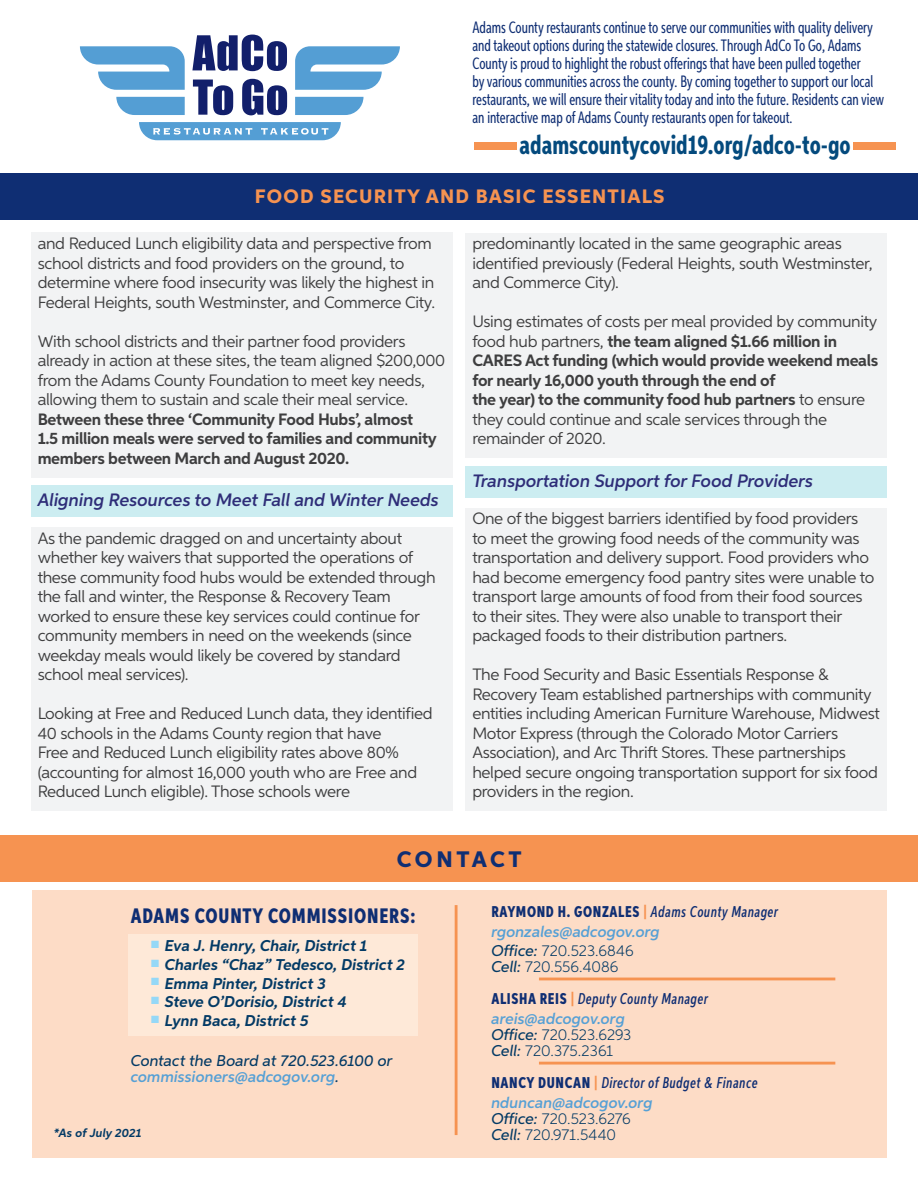
<style>
.page{position:relative;width:918px;height:1188px;background:#fff}
.page>*{position:absolute;margin:0;border:0;box-sizing:border-box;transform-origin:0 0}
.t1{font:700 27px "Aspira XXX Nar";color:#044a7d}
.t2{font:800 22.5px "Aspira";letter-spacing:.15em;color:#0f2e73}
.t3{font:800 21px "Aspira XXX Nar";letter-spacing:.04em;color:#0f2e73}
.t4{font:800 19.5px "Aspira";letter-spacing:.06em;color:#f69351}
.t5{font:italic 600 18px "Aspira";color:#2e2d78}
.t6{font:16.5px/19.5px "Aspira";letter-spacing:-.02em;color:#3e3e3f}
.t7{font:16.5px/18px "Aspira XXX Nar";color:#0f2e73}
.t8{font:700 16.5px/19.5px "Aspira";letter-spacing:-.02em;color:#3e3e3f}
.t9{font:italic 700 15.6px "Aspira";color:#033a65}
.t10{font:italic 500 15.6px/32.8px "Aspira XXX Nar";letter-spacing:.04em;color:#0f2e73}
.t11{font:300 15.6px "Aspira";letter-spacing:.005em;color:#033a65}
.t12{font:italic 600 15.6px "Aspira";color:#56a0d5}
.t13{font:italic 500 15.6px/15.8px "Aspira";color:#033a65}
.t14{font:italic 700 12px "Aspira";letter-spacing:.005em;color:#033a65}
.s1{font-weight:700}
.s2{font-weight:400}
.s3{font-weight:800;font-style:normal}
.s4{font-weight:800;font-style:normal;color:#f69351}
.s5{font-weight:500;font-style:italic}
.s6{font-family:"Aspira";color:#033a65}
.s7{font-family:"Aspira";font-weight:300;font-style:normal;color:#033a65}
.s8{font-weight:600;color:#56a0d5}
</style>
<div class="page">
<div style="left:31px;top:233px;width:421px;height:88px;background:#f2f3f4"></div>
<div style="left:31px;top:311px;width:421px;height:30px;background:#f2f3f4"></div>
<div style="left:31px;top:330px;width:421px;height:147px;background:#f2f3f4"></div>
<div style="left:31px;top:486px;width:421px;height:31px;background:#ccedf1"></div>
<div style="left:31px;top:527px;width:421px;height:167px;background:#f2f3f4"></div>
<div style="left:31px;top:683px;width:421px;height:30px;background:#f2f3f4"></div>
<div style="left:31px;top:703px;width:421px;height:108px;background:#f2f3f4"></div>
<div style="left:466px;top:233px;width:421px;height:69px;background:#f2f3f4"></div>
<div style="left:466px;top:291px;width:421px;height:30px;background:#f2f3f4"></div>
<div style="left:466px;top:311px;width:421px;height:88px;background:#f2f3f4"></div>
<div style="left:466px;top:389px;width:421px;height:69px;background:#f2f3f4"></div>
<div style="left:466px;top:466px;width:421px;height:32px;background:#ccedf1"></div>
<div style="left:466px;top:508px;width:421px;height:147px;background:#f2f3f4"></div>
<div style="left:466px;top:644px;width:421px;height:30px;background:#f2f3f4"></div>
<div style="left:466px;top:664px;width:421px;height:147px;background:#f2f3f4"></div>
<div style="left:0;top:835px;width:918px;height:47px;background:#f69351"></div>
<div style="left:32px;top:891px;width:854px;height:267px;background:#fddcc6"></div>
<hr style="left:539px;top:978px;width:296px;height:2px;background:#f69351">
<hr style="left:455px;top:905px;width:3px;height:230px;background:#f69351">
<hr style="left:539px;top:1062px;width:296px;height:3px;background:#f69351">
<div style="left:0;top:173px;width:918px;height:46px;background:#0f2e73"></div>
<div style="left:128px;top:934px;width:290px;height:102px;background:#fee9d8"></div>
<svg style="left:116px;top:97px;width:69px;height:18px"></svg>
<svg style="left:80px;top:46px;width:105px;height:44px"></svg>
<svg style="left:295px;top:97px;width:69px;height:18px"></svg>
<svg style="left:295px;top:46px;width:105px;height:44px"></svg>
<svg style="left:192px;top:35px;width:95px;height:36px"></svg>
<svg style="left:193px;top:80px;width:40px;height:35px"></svg>
<svg style="left:242px;top:79px;width:45px;height:36px"></svg>
<svg style="left:139px;top:122px;width:202px;height:18px;background:#6fadda"></svg>
<div style="left:474px;top:142px;width:42px;height:8px;background:#f69351"></div>
<div style="left:853px;top:142px;width:42px;height:8px;background:#f69351"></div>
<p class="t7" style="left:472px;top:18px;width:402px">Adams County restaurants continue to serve our communities with quality delivery</p>
<p class="t7" style="left:472px;top:36px;width:413px">and takeout options during the statewide closures. Through AdCo To Go, Adams County is proud to highlight the robust offerings that have been pulled together<br>by various communities across the county. By coming together to support our local restaurants, we will ensure their vitality today and into the future. Residents can view an interactive map of Adams County restaurants open for takeout.</p>
<p class="t1" style="left:520px;top:129px;width:333px">adamscountycovid19.org/adco-to-go</p>
<p class="t4" style="left:255px;top:184px;width:411px">FOOD SECURITY AND BASIC ESSENTIALS</p>
<p class="t6" style="left:38px;top:234px;width:399px">and Reduced Lunch eligibility data and perspective from school districts and food providers on the ground, to determine where food insecurity was likely the highest in Federal Heights, south Westminster, and Commerce City.</p>
<p class="t6" style="left:38px;top:331px;width:409px">With school districts and their partner food providers already in action at these sites, the team aligned $200,000 from the Adams County Foundation to meet key needs, allowing them to sustain and scale their meal service.<br><span class="s1">Between these three ‘Community Food Hubs’, almost<br>1.5 million meals were served to families and community members between March and August 2020.</span></p>
<p class="t5" style="left:38px;top:489px;width:403px">Aligning Resources to Meet Fall and Winter Needs</p>
<p class="t6" style="left:38px;top:528px;width:400px">As the pandemic dragged on and uncertainty about whether key waivers that supported the operations of these community food hubs would be extended through the fall and winter, the Response &amp; Recovery Team worked to ensure these key services could continue for community members in need on the weekends (since weekday meals would likely be covered by standard school meal services).</p>
<p class="t6" style="left:38px;top:704px;width:397px">Looking at Free and Reduced Lunch data, they identified 40 schools in the Adams County region that have<br>Free and Reduced Lunch eligibility rates above 80% (accounting for almost 16,000 youth who are Free and Reduced Lunch eligible). Those schools were</p>
<p class="t6" style="left:472px;top:234px;width:402px">predominantly located in the same geographic areas identified previously (Federal Heights, south Westminster, and Commerce City).</p>
<p class="t8" style="left:472px;top:312px;width:407px"><span class="s2">Using estimates of costs per meal provided by community food hub partners,</span> the team aligned $1.66 million in CARES Act funding (which would provide weekend meals for nearly 16,000 youth through the end of</p>
<p class="t6" style="left:472px;top:390px;width:394px"><span class="s1">the year) to the community food hub partners</span> to ensure they could continue and scale services through the remainder of 2020.</p>
<p class="t5" style="left:472px;top:470px;width:342px">Transportation Support for Food Providers</p>
<p class="t6" style="left:472px;top:509px;width:404px">One of the biggest barriers identified by food providers to meet the growing food needs of the community was transportation and delivery support. Food providers who had become emergency food pantry sites were unable to transport large amounts of food from their food sources to their sites. They were also unable to transport their packaged foods to their distribution partners.</p>
<p class="t6" style="left:472px;top:665px;width:409px">The Food Security and Basic Essentials Response &amp; Recovery Team established partnerships with community entities including American Furniture Warehouse, Midwest Motor Express (through the Colorado Motor Carriers Association), and Arc Thrift Stores. These partnerships helped secure ongoing transportation support for six food providers in the region.</p>
<p class="t2" style="left:397px;top:846px;width:126px">CONTACT</p>
<p class="t10" style="left:491px;top:895px;width:288px"><span class="s3">RAYMOND H. GONZALES</span> <span class="s4">|</span> Adams County Manager</p>
<p class="t12" style="left:491px;top:922px;width:170px">rgonzales@adcogov.org</p>
<p class="t11" style="left:491px;top:941px;width:144px"><span class="s5">Office:</span> 720.523.6846</p>
<p class="t10" style="left:491px;top:950px;width:218px"><span class="s6">Cell:</span> <span class="s7">720.556.4086<br></span><span class="s3">ALISHA REIS</span> <span class="s4">|</span> Deputy County Manager</p>
<p class="t12" style="left:491px;top:1009px;width:135px">areis@adcogov.org</p>
<p class="t11" style="left:491px;top:1025px;width:141px"><span class="s5">Office:</span> 720.523.6293</p>
<p class="t11" style="left:491px;top:1041px;width:123px"><span class="s5">Cell:</span> 720.375.2361</p>
<p class="t10" style="left:491px;top:1067px;width:268px"><span class="s3">NANCY DUNCAN</span> <span class="s4">|</span> Director of Budget &amp; Finance</p>
<p class="t12" style="left:491px;top:1093px;width:163px">nduncan@adcogov.org</p>
<p class="t11" style="left:491px;top:1109px;width:141px"><span class="s5">Office:</span> 720.523.6276</p>
<p class="t11" style="left:491px;top:1125px;width:126px"><span class="s5">Cell:</span> 720.971.5440</p>
<p class="t3" style="left:131px;top:902px;width:286px">ADAMS COUNTY COMMISSIONERS:</p>
<p class="t9" style="left:151px;top:936px;width:218px"><sup>■</sup> Eva J. Henry, Chair, District 1</p>
<p class="t9" style="left:151px;top:955px;width:256px"><sup>■</sup> Charles “Chaz” Tedesco, District 2</p>
<p class="t9" style="left:151px;top:974px;width:176px"><sup>■</sup> Emma Pinter, District 3</p>
<p class="t9" style="left:151px;top:992px;width:197px"><sup>■</sup> Steve O’Dorisio, District 4</p>
<p class="t9" style="left:151px;top:1011px;width:159px"><sup>■</sup> Lynn Baca, District 5</p>
<p class="t13" style="left:131px;top:1053px;width:263px">Contact the Board at 720.523.6100 or <span class="s8">commissioners@adcogov.org</span>.</p>
<p class="t14" style="left:54px;top:1126px;width:89px">*As of July 2021</p>
</div>
